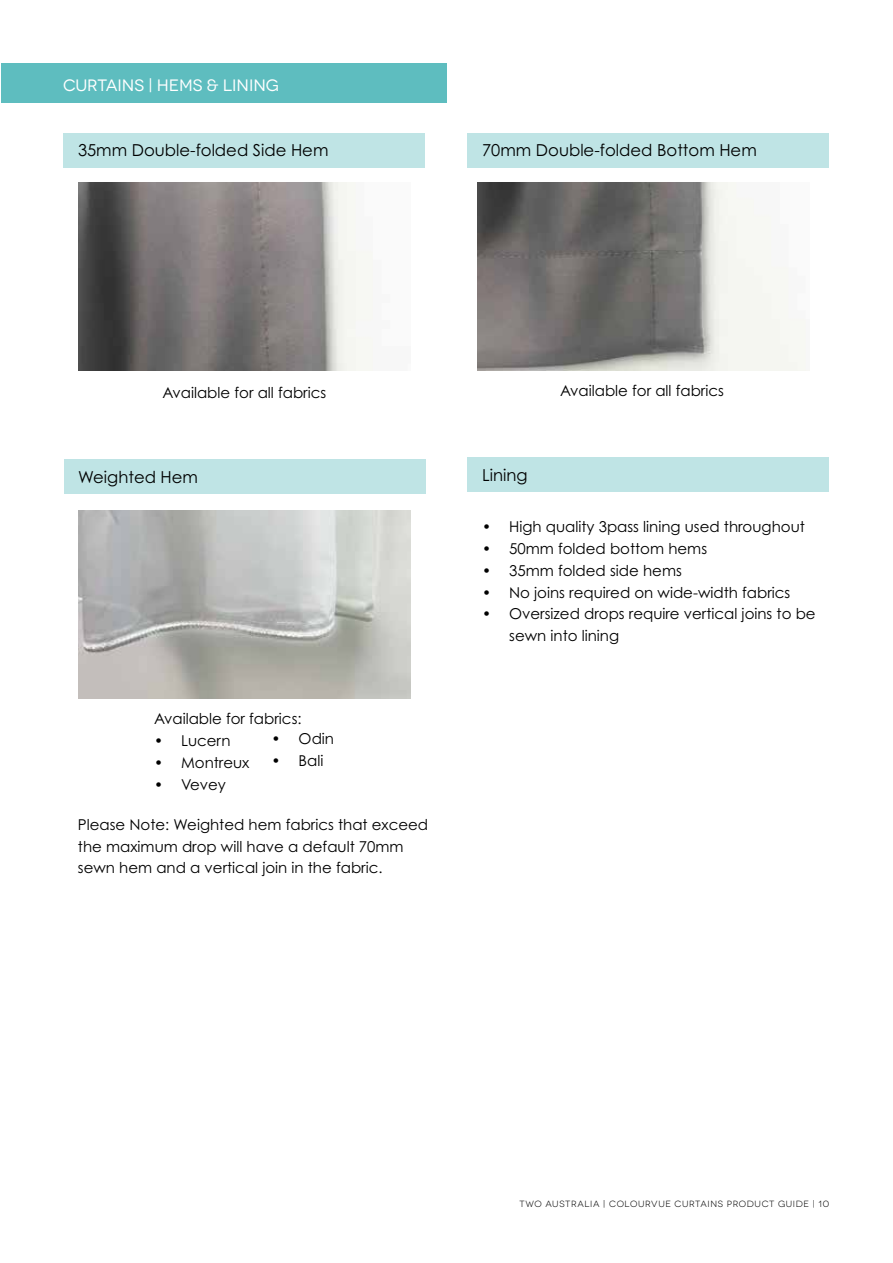
<style>
.page{position:relative;width:893px;height:1263px;background:#fff}
.page>*{position:absolute;margin:0;border:0;box-sizing:border-box;transform-origin:0 0}
.t1{font:16.5px "Century Gothic Pro";color:#000101}
.t2{font:16.5px "Novecentowide";color:#fff}
.t3{font:15px/21.8px "Century Gothic Pro";color:#000}
.t4{font:9px "Novecentowide";letter-spacing:.065em;color:#000}
</style>
<div class="page">
<div style="left:1px;top:64px;width:445px;height:39px;background:#5ebdbf"></div>
<div style="left:64px;top:133px;width:361px;height:34px;background:#bfe4e5"></div>
<div style="left:468px;top:133px;width:361px;height:34px;background:#bfe4e5"></div>
<div style="left:64px;top:459px;width:361px;height:35px;background:#bfe4e5"></div>
<div style="left:468px;top:458px;width:361px;height:34px;background:#bfe4e5"></div>
<img style="left:79px;top:510px;width:332px;height:188px">
<img style="left:478px;top:183px;width:328px;height:187px">
<img style="left:79px;top:183px;width:294px;height:187px">
<p class="t2" style="left:63px;top:76px;width:218px">CURTAINS | HEMS &amp; Lining</p>
<p class="t1" style="left:78px;top:140px;width:252px">35mm Double-folded Side Hem</p>
<p class="t1" style="left:482px;top:140px;width:276px">70mm Double-folded Bottom Hem</p>
<p class="t3" style="left:163px;top:382px;width:165px">Available for all fabrics</p>
<p class="t3" style="left:560px;top:380px;width:165px">Available for all fabrics</p>
<p class="t1" style="left:78px;top:467px;width:121px">Weighted Hem</p>
<p class="t3" style="left:154px;top:708px;width:149px">Available for fabrics:</p>
<p class="t3" style="left:154px;top:730px;width:78px">• Lucern</p>
<p class="t3" style="left:154px;top:751px;width:97px">• Montreux</p>
<p class="t3" style="left:154px;top:773px;width:73px">• Vevey</p>
<p class="t3" style="left:272px;top:727px;width:64px">• Odin</p>
<p class="t3" style="left:272px;top:749px;width:53px">• Bali</p>
<p class="t3" style="left:78px;top:813px;width:352px">Please Note: Weighted hem fabrics that exceed the maximum drop will have a default 70mm sewn hem and a vertical join in the fabric.</p>
<p class="t1" style="left:482px;top:465px;width:47px">Lining</p>
<p class="t3" style="left:482px;top:516px;width:324px">• High quality 3pass lining used throughout</p>
<p class="t3" style="left:482px;top:538px;width:226px">• 50mm folded bottom hems</p>
<p class="t3" style="left:482px;top:559px;width:201px">• 35mm folded side hems</p>
<p class="t3" style="left:482px;top:581px;width:310px">• No joins required on wide-width fabrics</p>
<p class="t3" style="left:509px;top:603px;width:308px;text-indent:-27px">• Oversized drops require vertical joins to be sewn into lining</p>
<p class="t4" style="left:519px;top:1198px;width:311px">TWO AUSTRALIA | COLOURVUE CURTAINS PRODUCT GUIDE | 10</p>
</div>
